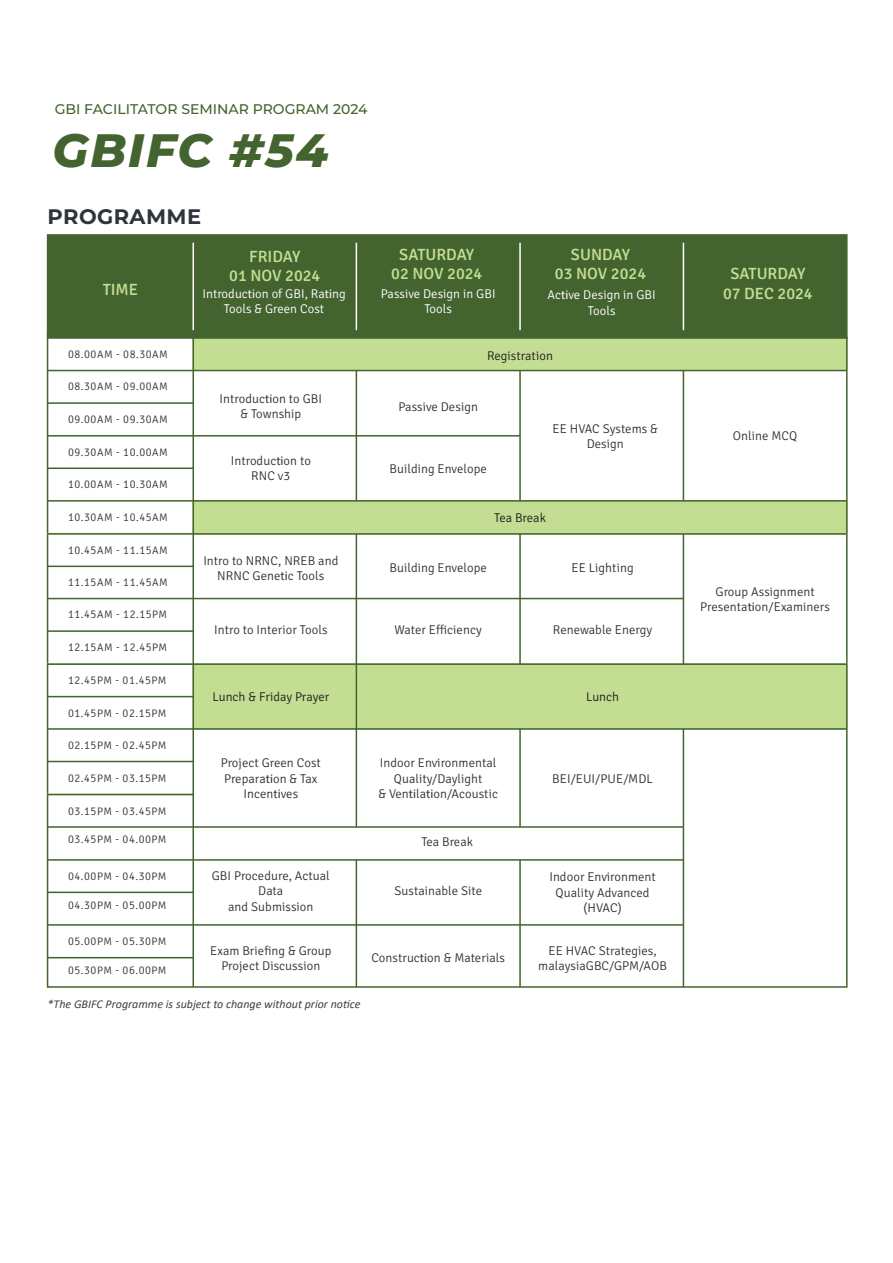
<style>
.page{position:relative;width:893px;height:1263px;background:#fff}
.page>*{position:absolute;margin:0;border:0;box-sizing:border-box;transform-origin:0 0}
.t1{font:italic 800 46.8px "Montserrat";letter-spacing:.04em;color:#43632f}
.t2{font:700 21px "Montserrat";letter-spacing:.02em;color:#2f343c}
.t3{font:500 16.35px/19.6px "Signika";color:#c3dd92;text-align:center}
.t4{font:500 13.95px "Montserrat";color:#43632f}
.t5{font:300 12.75px/15.3px "Signika";letter-spacing:.005em;color:#30353c;text-align:center}
.t6{font:300 12.75px/15.3px "Signika";letter-spacing:.005em;color:#fff;text-align:center}
.t7{font:300 12.75px "Signika";letter-spacing:.005em;color:#231f20}
.t8{font:italic 12px "Calibri";color:#414042}
.t9{font:300 10.95px "Signika";letter-spacing:.05em;color:#30353c}
.s1{font-family:"Myriad Pro";font-weight:400}
</style>
<div class="page">
<svg style="left:46px;top:331px;width:802px;height:657px"></svg>
<div style="left:47px;top:234px;width:801px;height:105px;background:#43632f;border:2px solid #43632f"></div>
<hr style="left:48px;top:793px;width:145px;height:2px;background:#c3dd92">
<hr style="left:48px;top:370px;width:799px;height:1px;background:#43632f">
<hr style="left:48px;top:402px;width:145px;height:2px;background:#43632f">
<hr style="left:48px;top:435px;width:472px;height:1px;background:#43632f">
<hr style="left:48px;top:467px;width:145px;height:2px;background:#43632f">
<hr style="left:48px;top:500px;width:799px;height:2px;background:#43632f">
<hr style="left:48px;top:533px;width:799px;height:2px;background:#43632f">
<hr style="left:48px;top:566px;width:145px;height:1px;background:#43632f">
<hr style="left:48px;top:598px;width:635px;height:1px;background:#43632f">
<hr style="left:48px;top:630px;width:145px;height:2px;background:#43632f">
<hr style="left:48px;top:663px;width:799px;height:2px;background:#43632f">
<hr style="left:48px;top:696px;width:145px;height:1px;background:#43632f">
<hr style="left:48px;top:728px;width:799px;height:2px;background:#43632f">
<hr style="left:48px;top:761px;width:145px;height:1px;background:#43632f">
<hr style="left:48px;top:794px;width:145px;height:1px;background:#43632f">
<hr style="left:48px;top:826px;width:635px;height:2px;background:#43632f">
<hr style="left:48px;top:859px;width:635px;height:2px;background:#43632f">
<hr style="left:48px;top:891px;width:145px;height:2px;background:#43632f">
<hr style="left:48px;top:924px;width:635px;height:2px;background:#43632f">
<hr style="left:48px;top:957px;width:145px;height:1px;background:#43632f">
<hr style="left:683px;top:729px;width:1px;height:258px;background:#43632f">
<hr style="left:192px;top:337px;width:2px;height:650px;background:#43632f">
<hr style="left:356px;top:370px;width:1px;height:131px;background:#43632f">
<hr style="left:192px;top:243px;width:2px;height:87px;background:#fff">
<hr style="left:356px;top:243px;width:1px;height:87px;background:#fff">
<hr style="left:519px;top:370px;width:2px;height:131px;background:#43632f">
<hr style="left:519px;top:243px;width:2px;height:87px;background:#fff">
<hr style="left:683px;top:370px;width:1px;height:131px;background:#43632f">
<hr style="left:356px;top:534px;width:1px;height:293px;background:#43632f">
<hr style="left:519px;top:534px;width:2px;height:130px;background:#43632f">
<hr style="left:683px;top:534px;width:1px;height:130px;background:#43632f">
<hr style="left:519px;top:729px;width:2px;height:98px;background:#43632f">
<hr style="left:356px;top:859px;width:1px;height:128px;background:#43632f">
<hr style="left:683px;top:243px;width:1px;height:87px;background:#fff">
<hr style="left:519px;top:860px;width:2px;height:127px;background:#43632f">
<p class="t4" style="left:55px;top:99px;width:314px">GBI FACILITATOR SEMINAR PROGRAM 2024</p>
<h1 class="t1" style="left:53px;top:116px;width:277px">GBIFC #54</h1>
<h2 class="t2" style="left:48px;top:201px;width:155px">PROGRAMME</h2>
<p class="t3" style="left:229px;top:245px;width:93px">FRIDAY<br>01 NOV 2024</p>
<p class="t3" style="left:391px;top:243px;width:93px">SATURDAY<br>02 NOV 2024</p>
<p class="t3" style="left:555px;top:243px;width:93px">SUNDAY<br>03 NOV 2024</p>
<p class="t3" style="left:730px;top:262px;width:76px">SATURDAY</p>
<p class="t3" style="left:103px;top:278px;width:37px">TIME</p>
<p class="t3" style="left:723px;top:282px;width:91px">07 DEC 2024</p>
<p class="t6" style="left:202px;top:285px;width:145px">Introduc<span class="s1">ti</span>on of GBI, Ra<span class="s1">ti</span>ng<br>Tools &amp; Green Cost</p>
<p class="t6" style="left:381px;top:285px;width:116px">Passive Design in GBI<br>Tools</p>
<p class="t6" style="left:548px;top:287px;width:110px">Ac<span class="s1">ti</span>ve Design in GBI<br>Tools</p>
<p class="t9" style="left:68px;top:347px;width:101px">08.00AM - 08.30AM</p>
<p class="t7" style="left:487px;top:346px;width:67px">Registration</p>
<p class="t5" style="left:220px;top:390px;width:104px">Introduc<span class="s1">ti</span>on to GBI &amp; Township</p>
<p class="t9" style="left:68px;top:379px;width:101px">08.30AM - 09.00AM</p>
<p class="t9" style="left:68px;top:412px;width:101px">09.00AM - 09.30AM</p>
<p class="t9" style="left:68px;top:444px;width:101px">09.30AM - 10.00AM</p>
<p class="t9" style="left:68px;top:477px;width:101px">10.00AM - 10.30AM</p>
<p class="t9" style="left:68px;top:509px;width:101px">10.30AM - 10.45AM</p>
<p class="t9" style="left:68px;top:542px;width:101px">10.45AM - 11.15AM</p>
<p class="t9" style="left:68px;top:575px;width:101px">11.15AM - 11.45AM</p>
<p class="t9" style="left:68px;top:607px;width:101px">11.45AM - 12.15PM</p>
<p class="t9" style="left:68px;top:640px;width:101px">12.15AM - 12.45PM</p>
<p class="t9" style="left:68px;top:673px;width:100px">12.45PM - 01.45PM</p>
<p class="t9" style="left:68px;top:705px;width:100px">01.45PM - 02.15PM</p>
<p class="t9" style="left:68px;top:737px;width:100px">02.15PM - 02.45PM</p>
<p class="t9" style="left:68px;top:770px;width:100px">02.45PM - 03.15PM</p>
<p class="t9" style="left:68px;top:803px;width:100px">03.15PM - 03.45PM</p>
<p class="t9" style="left:68px;top:832px;width:100px">03.45PM - 04.00PM</p>
<p class="t9" style="left:68px;top:868px;width:100px">04.00PM - 04.30PM</p>
<p class="t9" style="left:68px;top:897px;width:100px">04.30PM - 05.00PM</p>
<p class="t9" style="left:68px;top:934px;width:100px">05.00PM - 05.30PM</p>
<p class="t9" style="left:68px;top:962px;width:100px">05.30PM - 06.00PM</p>
<p class="t5" style="left:398px;top:398px;width:81px">Passive Design</p>
<p class="t5" style="left:553px;top:420px;width:107px">EE HVAC Systems &amp;<br>Design</p>
<p class="t5" style="left:733px;top:428px;width:66px">Online MCQ</p>
<p class="t5" style="left:231px;top:452px;width:82px">Introduc<span class="s1">ti</span>on to<br>RNC v3</p>
<p class="t5" style="left:390px;top:460px;width:99px">Building Envelope</p>
<p class="t7" style="left:494px;top:509px;width:53px">Tea Break</p>
<p class="t5" style="left:203px;top:552px;width:136px">Intro to NRNC, NREB and<br>NRNC Gene<span class="s1">ti</span>c Tools</p>
<p class="t5" style="left:390px;top:559px;width:99px">Building Envelope</p>
<p class="t5" style="left:572px;top:559px;width:64px">EE Lighting</p>
<p class="t5" style="left:700px;top:583px;width:131px">Group Assignment<br>Presenta<span class="s1">ti</span>on/Examiners</p>
<p class="t5" style="left:395px;top:621px;width:89px">Water Efficiency</p>
<p class="t5" style="left:553px;top:621px;width:101px">Renewable Energy</p>
<p class="t5" style="left:214px;top:621px;width:115px">Intro to Interior Tools</p>
<p class="t7" style="left:212px;top:688px;width:118px">Lunch &amp; Friday Prayer</p>
<p class="t7" style="left:586px;top:688px;width:35px">Lunch</p>
<p class="t5" style="left:221px;top:755px;width:102px">Project Green Cost<br>Prepara<span class="s1">ti</span>on &amp; Tax<br>Incen<span class="s1">ti</span>ves</p>
<p class="t5" style="left:378px;top:755px;width:121px">Indoor Environmental<br>Quality/Daylight<br>&amp; Ven<span class="s1">ti</span>la<span class="s1">ti</span>on/Acoustic</p>
<p class="t5" style="left:552px;top:770px;width:102px">BEI/EUI/PUE/MDL</p>
<p class="t5" style="left:421px;top:833px;width:53px">Tea Break</p>
<p class="t5" style="left:212px;top:867px;width:120px">GBI Procedure, Actual<br>Data<br>and Submission</p>
<p class="t5" style="left:549px;top:868px;width:108px">Indoor Environment<br>Quality Advanced (HVAC)</p>
<p class="t5" style="left:394px;top:882px;width:89px">Sustainable Site</p>
<p class="t5" style="left:210px;top:942px;width:123px">Exam Briefing &amp; Group<br>Project Discussion</p>
<p class="t5" style="left:371px;top:949px;width:135px">Construc<span class="s1">ti</span>on &amp; Materials</p>
<p class="t5" style="left:538px;top:942px;width:130px">EE HVAC Strategies, malaysiaGBC/GPM/AOB</p>
<p class="t8" style="left:48px;top:996px;width:314px">*The GBIFC Programme is subject to change without prior notice</p>
</div>
